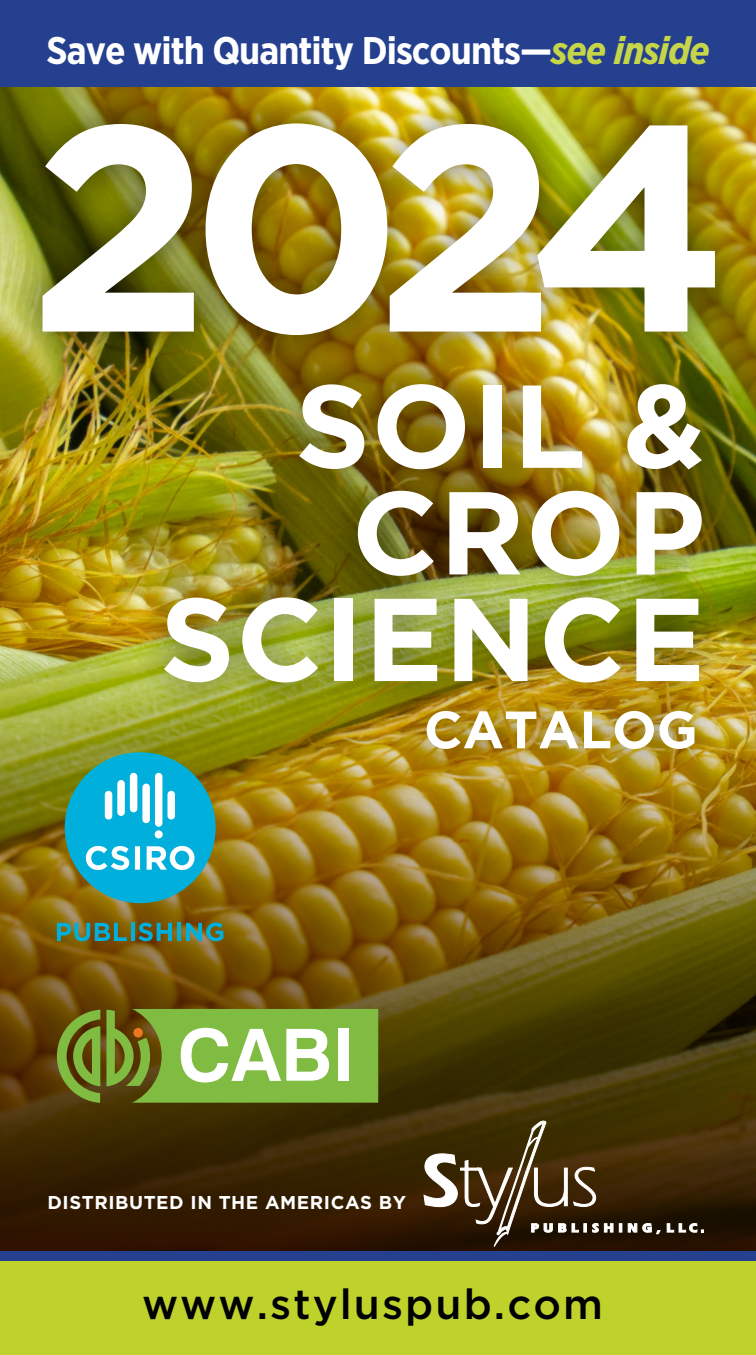
<style>
.page{position:relative;width:756px;height:1355px;background:#fff}
.page>*{position:absolute;margin:0;border:0;box-sizing:border-box;transform-origin:0 0}
.t1{font:700 292.25px "Gotham";color:#fff}
.t2{font:700 117.6px/106.6px "Gotham";letter-spacing:.01em;color:#fff;text-align:right}
.t3{font:700 52.5px "Gotham";color:#fff}
.t4{font:500 42px "Gotham";letter-spacing:.05em;color:#000}
.t5{font:700 38.5px "Gotham Narrow";letter-spacing:-.025em;color:#fff}
.t6{font:700 18.55px "Gotham";letter-spacing:.03em;color:#fff}
.s1{font-style:italic;color:#c6d648}
</style>
<div class="page">
<img style="left:0;top:87px;width:756px;height:565px">
<img style="left:0;top:652px;width:756px;height:598px">
<div style="left:6px;top:87px;width:745px;height:284px;background:#000;opacity:.5"></div>
<div style="left:0;top:0;width:756px;height:87px;background:#25408f"></div>
<div style="left:0;top:1260px;width:756px;height:94px;background:#bfd22b"></div>
<div style="left:0;top:1250px;width:756px;height:10px;background:#25408f"></div>
<svg style="left:619px;top:1223px;width:3px;height:9px"></svg>
<svg style="left:628px;top:1223px;width:33px;height:11px"></svg>
<svg style="left:667px;top:1223px;width:37px;height:9px"></svg>
<svg style="left:424px;top:1120px;width:189px;height:126px;background:#534226"></svg>
<svg style="left:57px;top:1009px;width:43px;height:93px;background:#6e8026"></svg>
<svg style="left:106px;top:1009px;width:272px;height:93px;background:#90b759"></svg>
<div style="left:338px;top:1029px;width:11px;height:52px;background:#fff"></div>
<div style="left:65px;top:752px;width:151px;height:151px;background:#00afdb;border-radius:50%"></div>
<svg style="left:86px;top:846px;width:43px;height:24px"></svg>
<svg style="left:135px;top:846px;width:5px;height:23px"></svg>
<svg style="left:147px;top:846px;width:48px;height:24px"></svg>
<div style="left:155px;top:830px;width:8px;height:8px;background:#fff;border-radius:50%"></div>
<div style="left:142px;top:783px;width:8px;height:40px;background:#fff;border-radius:4px"></div>
<div style="left:117px;top:780px;width:8px;height:36px;background:#fff;border-radius:4px"></div>
<div style="left:167px;top:791px;width:8px;height:28px;background:#fff;border-radius:4px"></div>
<div style="left:105px;top:791px;width:7px;height:28px;background:#fff;border-radius:4px"></div>
<div style="left:155px;top:773px;width:7px;height:53px;background:#fff;border-radius:4px"></div>
<div style="left:130px;top:773px;width:7px;height:39px;background:#fff;border-radius:4px"></div>
<svg style="left:57px;top:922px;width:70px;height:19px"></svg>
<hr style="left:131px;top:922px;width:4px;height:19px;background:#00afdb">
<svg style="left:138px;top:922px;width:34px;height:19px"></svg>
<hr style="left:177px;top:922px;width:4px;height:19px;background:#00afdb">
<svg style="left:186px;top:922px;width:37px;height:19px"></svg>
<div style="left:132px;top:349px;width:605px;height:368px;background:#000;opacity:.5"></div>
<div style="left:392px;top:675px;width:338px;height:109px;background:#000;opacity:.5"></div>
<p class="t5" style="left:47px;top:25px;width:665px">Save with Quantity Discounts—<span class="s1">see inside</span></p>
<h1 class="t1" style="left:28px;top:34px;width:703px">2024</h1>
<h2 class="t2" style="left:160px;top:372px;width:547px">SOIL &amp;<br>CROP<br>SCIENCE</h2>
<h3 class="t3" style="left:424px;top:695px;width:275px">CATALOG</h3>
<p class="t6" style="left:47px;top:1189px;width:360px">DISTRIBUTED IN THE AMERICAS BY</p>
<p class="t4" style="left:142px;top:1276px;width:462px">www.styluspub.com</p>
</div>
